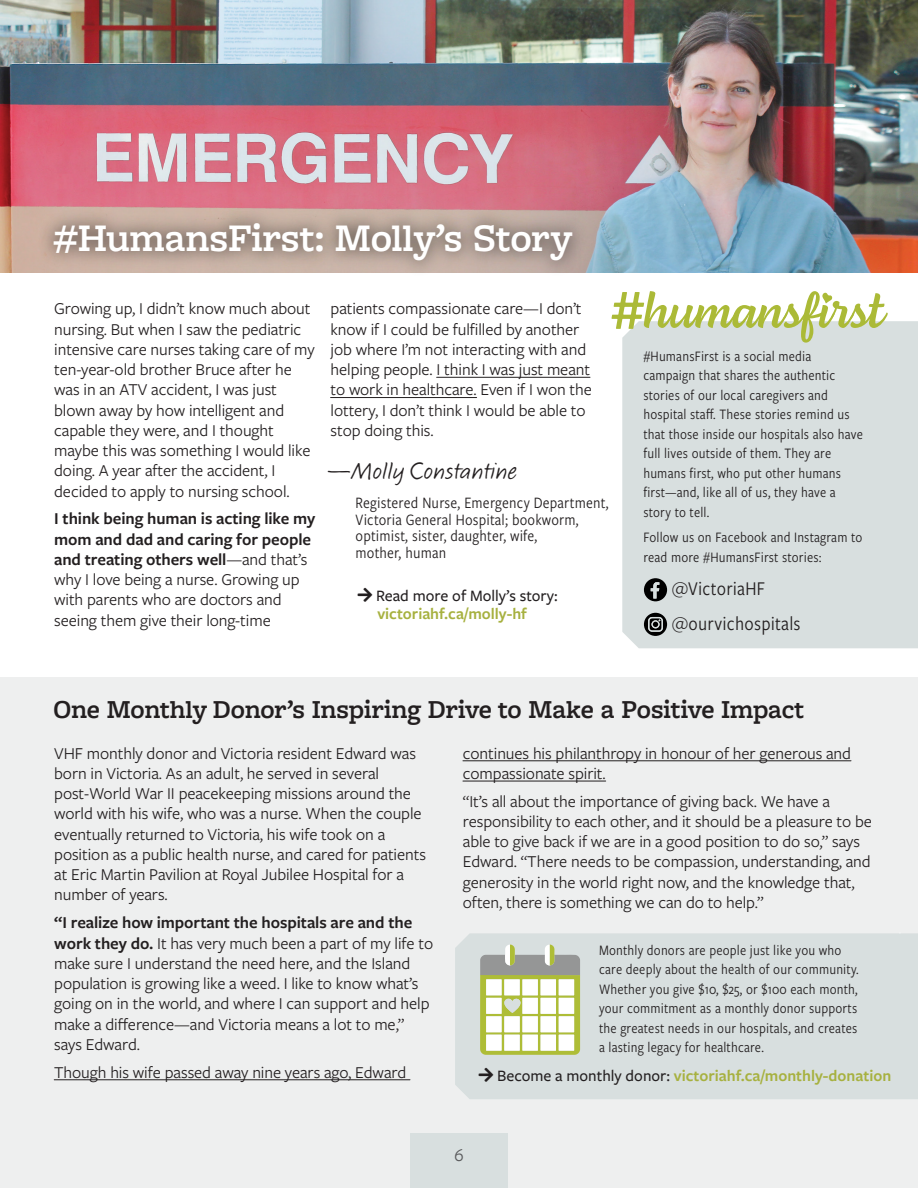
<style>
.page{position:relative;width:918px;height:1188px;background:#fff}
.page>*{position:absolute;margin:0;border:0;box-sizing:border-box;transform-origin:0 0}
.t1{font:600 40.65px "Freight Macro Pro";letter-spacing:-.005em;color:#fff}
.t2{font:600 27px "Freight Macro Pro";letter-spacing:-.005em;color:#231f20}
.t3{font:24px "Calliope MVB";color:#231f20}
.t4{font:20.25px/34.5px "Freight Sans Cnd Pro";letter-spacing:.01em;color:#231f20}
.t5{font:18px "Freight Macro Pro";color:#58595b}
.t6{font:17.25px/20.2px "Freight Sans Pro";letter-spacing:-.005em;color:#231f20}
.t7{font:16.5px/16.5px "Freight Sans Cnd Pro";letter-spacing:.01em;color:#231f20}
.t8{font:600 16.5px "Freight Sans Pro";color:#a7b140}
.t9{font:500 16.5px "Freight Sans Pro";color:#231f20}
.t10{font:15px/19.5px "Freight Sans Cnd Pro";letter-spacing:.01em;color:#231f20}
.s1{font-weight:600}
.s2{font-weight:500;color:#231f20}
</style>
<div class="page">
<div style="left:622px;top:321px;width:296px;height:327px;background:#d8dfdf"></div>
<img style="left:0;top:0;width:918px;height:273px">
<div style="left:0;top:677px;width:918px;height:511px;background:#eeefef"></div>
<svg style="left:644px;top:578px;width:23px;height:23px"></svg>
<svg style="left:644px;top:613px;width:23px;height:23px"></svg>
<img style="left:30px;top:195px;width:566px;height:78px">
<hr style="left:437px;top:377px;width:153px;height:1px;background:#231f20">
<hr style="left:331px;top:397px;width:146px;height:1px;background:#231f20">
<svg style="left:611px;top:291px;width:277px;height:52px"></svg>
<div style="left:455px;top:933px;width:463px;height:166px;background:#d8dfdf"></div>
<hr style="left:54px;top:1080px;width:356px;height:1px;background:#231f20">
<svg style="left:480px;top:944px;width:100px;height:111px;background:#d2d7b2"></svg>
<hr style="left:463px;top:761px;width:388px;height:1px;background:#231f20">
<hr style="left:463px;top:781px;width:143px;height:1px;background:#231f20">
<div style="left:410px;top:1134px;width:98px;height:54px;background:#d8dfdf"></div>
<svg style="left:479px;top:1068px;width:14px;height:14px"></svg>
<h1 class="t1" style="left:53px;top:210px;width:521px">#HumansFirst: Molly’s Story</h1>
<p class="t6" style="left:54px;top:298px;width:262px">Growing up, I didn’t know much about nursing. But when I saw the pediatric intensive care nurses taking care of my ten-year-old brother Bruce after he was in an ATV accident, I was just blown away by how intelligent and capable they were, and I thought maybe this was something I would like doing. A year after the accident, I decided to apply to nursing school.</p>
<p class="t6" style="left:54px;top:508px;width:263px"><span class="s1">I think being human is acting like my mom and dad and caring for people and treating others well</span>—and that’s why I love being a nurse. Growing up with parents who are doctors and seeing them give their long-time</p>
<p class="t6" style="left:331px;top:298px;width:263px">patients compassionate care—I don’t know if I could be fulfilled by another job where I’m not interacting with and helping people. I think I was just meant to work in healthcare. Even if I won the lottery, I don’t think I would be able to stop doing this.</p>
<h3 class="t3" style="left:327px;top:456px;width:191px">—Molly Constantine</h3>
<p class="t7" style="left:356px;top:494px;width:254px">Registered Nurse, Emergency Department,<br>Victoria General Hospital; bookworm, optimist, sister, daughter, wife,<br>mother, human</p>
<p class="t9" style="left:376px;top:585px;width:183px">Read more of Molly’s story:</p>
<p class="t8" style="left:377px;top:602px;width:151px">victoriahf.ca/molly-hf</p>
<p class="t10" style="left:643px;top:345px;width:221px">#HumansFirst is a social media campaign that shares the authentic stories of our local caregivers and hospital staff. These stories remind us that those inside our hospitals also have full lives outside of them. They are humans first, who put other humans first—and, like all of us, they have a story to tell.</p>
<p class="t10" style="left:643px;top:527px;width:221px">Follow us on Facebook and Instagram to read more #HumansFirst stories:</p>
<p class="t4" style="left:672px;top:571px;width:130px">@VictoriaHF @ourvichospitals</p>
<h2 class="t2" style="left:53px;top:690px;width:752px">One Monthly Donor’s Inspiring Drive to Make a Positive Impact</h2>
<p class="t6" style="left:54px;top:742px;width:373px">VHF monthly donor and Victoria resident Edward was born in Victoria. As an adult, he served in several post-World War II peacekeeping missions around the world with his wife, who was a nurse. When the couple eventually returned to Victoria, his wife took on a position as a public health nurse, and cared for patients at Eric Martin Pavilion at Royal Jubilee Hospital for a number of years.</p>
<p class="t6" style="left:54px;top:912px;width:380px"><span class="s1">“I realize how important the hospitals are and the work they do.</span> It has very much been a part of my life to make sure I understand the need here, and the Island population is growing like a weed. I like to know what’s going on in the world, and where I can support and help make a difference—and Victoria means a lot to me,” says Edward.</p>
<p class="t6" style="left:54px;top:1061px;width:354px">Though his wife passed away nine years ago, Edward</p>
<p class="t6" style="left:463px;top:742px;width:390px">continues his philanthropy in honour of her generous and compassionate spirit.</p>
<p class="t6" style="left:463px;top:790px;width:410px">“It’s all about the importance of giving back. We have a responsibility to each other, and it should be a pleasure to be able to give back if we are in a good position to do so,” says Edward. “There needs to be compassion, understanding, and generosity in the world right now, and the knowledge that, often, there is something we can do to help.”</p>
<p class="t10" style="left:599px;top:939px;width:261px">Monthly donors are people just like you who care deeply about the health of our community.<br>Whether you give $10, $25, or $100 each month, your commitment as a monthly donor supports the greatest needs in our hospitals, and creates a lasting legacy for healthcare.</p>
<p class="t8" style="left:497px;top:1064px;width:396px"><span class="s2">Become a monthly donor:</span> victoriahf.ca/monthly-donation</p>
<p class="t5" style="left:454px;top:1143px;width:11px">6</p>
</div>
